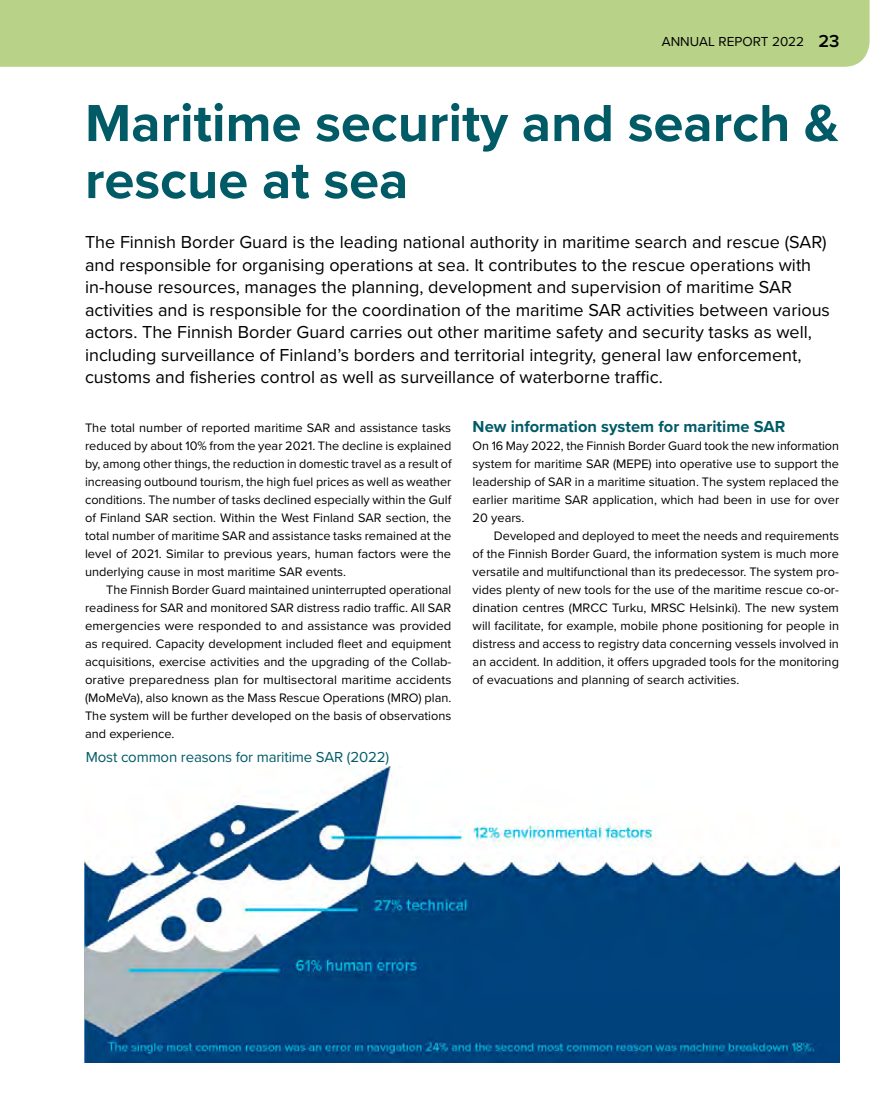
<style>
.page{position:relative;width:893px;height:1106px;background:#fff}
.page>*{position:absolute;margin:0;border:0;box-sizing:border-box;transform-origin:0 0}
.Pääotsikko{font:700 54px/57px "Proxima Nova";color:#005b67}
.Ingressi{font:18px/22.5px "Proxima Nova";color:#000}
.Väliotsikko{font:700 16.5px "Proxima Nova";color:#005b67}
.t1{font:15px "Proxima Nova";letter-spacing:-.01em;color:#005b67}
.t2{font:13.5px "Proxima Nova";color:#000}
.Leipäteksti__SIS{font:12.75px/18px "Proxima Nova";color:#000;text-align:justify}
.Leipäteksti__ei_sis{font:12.75px/18px "Proxima Nova";color:#000;text-align:justify}
.s1{font-weight:600;font-size:18px}
</style>
<div class="page">
<div style="left:0;top:0;width:870px;height:67px;background:#b8d288"></div>
<img style="left:84px;top:767px;width:756px;height:295px">
<p class="t2" style="left:662px;top:31px;width:179px">ANNUAL REPORT 2022 <span class="s1">23</span></p>
<h1 class="Pääotsikko" style="left:85px;top:93px;width:755px">Maritime security and search &amp; rescue at sea</h1>
<h2 class="Ingressi" style="left:85px;top:230px;width:746px">The Finnish Border Guard is the leading national authority in maritime search and rescue (SAR) and responsible for organising operations at sea. It contributes to the rescue operations with in-house resources, manages the planning, development and supervision of maritime SAR activities and is responsible for the coordination of the maritime SAR activities between various actors. The Finnish Border Guard carries out other maritime safety and security tasks as well, including surveillance of Finland’s borders and territorial integrity, general law enforcement, customs and fisheries control as well as surveillance of waterborne traffic.</h2>
<p class="Leipäteksti__ei_sis" style="left:85px;top:418px;width:368px">The total number of reported maritime SAR and assistance tasks reduced by about 10% from the year 2021. The decline is explained by, among other things, the reduction in domestic travel as a result of increasing outbound tourism, the high fuel prices as well as weather conditions. The number of tasks declined especially within the Gulf of Finland SAR section. Within the West Finland SAR section, the total number of maritime SAR and assistance tasks remained at the level of 2021. Similar to previous years, human factors were the underlying cause in most maritime SAR events.</p>
<p class="Leipäteksti__SIS" style="left:85px;top:580px;width:368px;text-indent:21px">The Finnish Border Guard maintained uninterrupted operational readiness for SAR and monitored SAR distress radio traffic. All SAR emergencies were responded to and assistance was provided as required. Capacity development included fleet and equipment acquisitions, exercise activities and the upgrading of the Collab&shy;orative preparedness plan for multisectoral maritime accidents (MoMeVa), also known as the Mass Rescue Operations (MRO) plan.<br>The system will be further developed on the basis of observations and experience.</p>
<h3 class="Väliotsikko" style="left:473px;top:414px;width:314px">New information system for maritime SAR</h3>
<p class="Leipäteksti__ei_sis" style="left:473px;top:436px;width:368px">On 16 May 2022, the Finnish Border Guard took the new information system for maritime SAR (MEPE) into operative use to support the leadership of SAR in a maritime situation. The system replaced the earlier maritime SAR application, which had been in use for over 20 years.</p>
<p class="Leipäteksti__SIS" style="left:473px;top:526px;width:368px;text-indent:21px">Developed and deployed to meet the needs and requirements of the Finnish Border Guard, the information system is much more versatile and multifunctional than its predecessor. The system pro&shy;vides plenty of new tools for the use of the maritime rescue co-or&shy;dination centres (MRCC Turku, MRSC Helsinki). The new system will facilitate, for example, mobile phone positioning for people in distress and access to registry data concerning vessels involved in an accident. In addition, it offers upgraded tools for the monitoring of evacuations and planning of search activities.</p>
<h3 class="t1" style="left:86px;top:745px;width:305px">Most common reasons for maritime SAR (2022)</h3>
</div>
